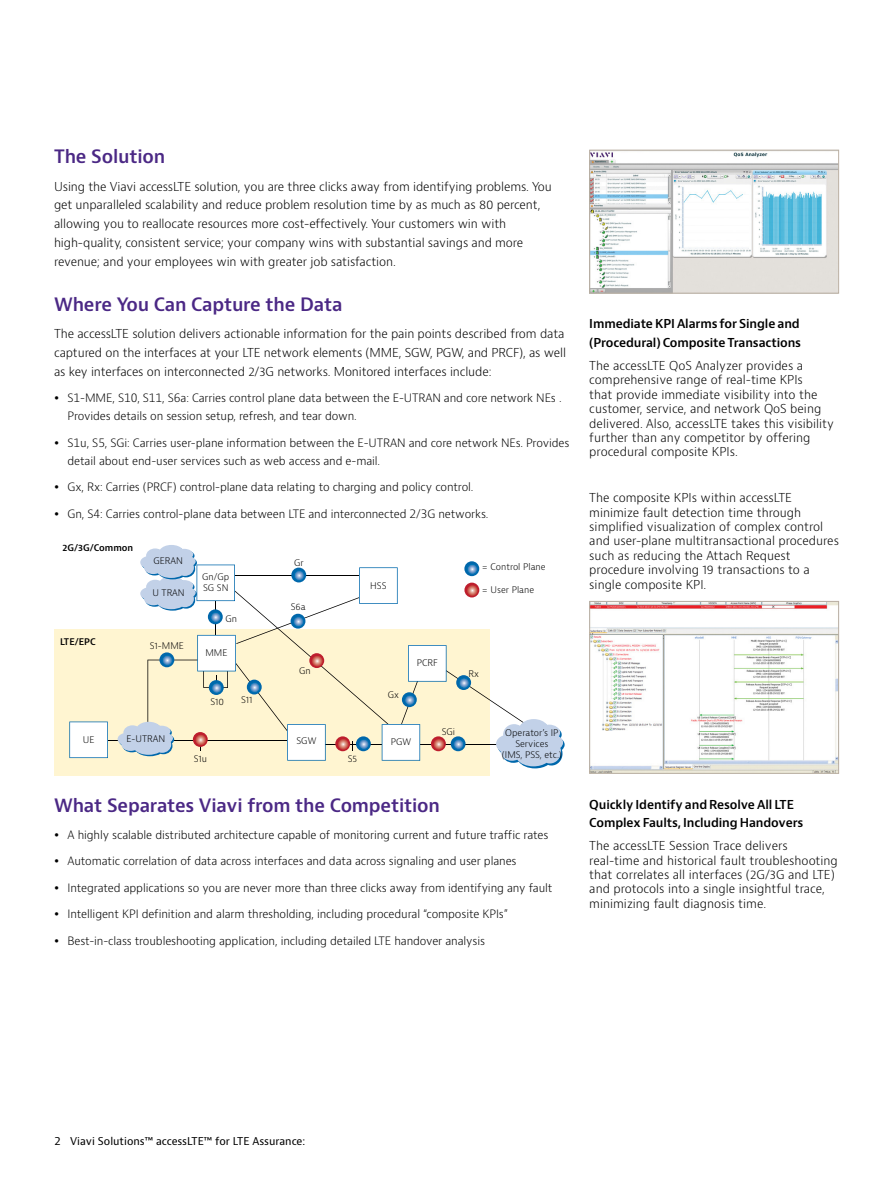
<style>
.page{position:relative;width:893px;height:1191px;background:#fff}
.page>*{position:absolute;margin:0;border:0;box-sizing:border-box;transform-origin:0 0}
.t1{font:600 18px "Bernino Sans";letter-spacing:-.01em;color:#4b2885}
.t2{font:300 12px/14.4px "Bernino Sans";letter-spacing:-.01em;color:#000}
.t3{font:600 12px/18.8px "Bernino Sans";letter-spacing:-.01em;color:#000}
.t4{font:300 11.25px/18px "Bernino Sans";letter-spacing:-.01em;color:#000}
.t5{font:10.5px "Bernino Sans";color:#000}
.t6{font:300 9px/10.6px "Bernina Sans";color:#000}
.t7{font:600 9px "Bernina Sans";color:#000}
</style>
<div class="page">
<div style="left:54px;top:629px;width:436px;height:147px;background:#fff5d1"></div>
<hr style="left:94px;top:740px;width:198px;height:1px;background:#000">
<svg style="left:69px;top:721px;width:39px;height:37px"></svg>
<svg style="left:118px;top:545px;width:447px;height:223px"></svg>
<img style="left:591px;top:152px;width:246px;height:139px">
<div style="left:589px;top:150px;width:250px;height:143px;border:1px solid #bbb0a3"></div>
<img style="left:591px;top:603px;width:246px;height:168px">
<div style="left:589px;top:601px;width:250px;height:172px;border:1px solid #bbb0a3"></div>
<h1 class="t1" style="left:54px;top:145px;width:113px">The Solution</h1>
<p class="t2" style="left:54px;top:177px;width:499px;line-height:18.8px">Using the Viavi accessLTE solution, you are three clicks away from identifying problems. You get unparalleled scalability and reduce problem resolution time by as much as 80 percent, allowing you to reallocate resources more cost-effectively. Your customers win with high-quality, consistent service; your company wins with substantial savings and more revenue; and your employees win with greater job satisfaction.</p>
<h1 class="t1" style="left:54px;top:293px;width:290px">Where You Can Capture the Data</h1>
<p class="t2" style="left:54px;top:325px;width:514px;line-height:18.8px">The accessLTE solution delivers actionable information for the pain points described from data captured on the interfaces at your LTE network elements (MME, SGW, PGW, and PRCF), as well as key interfaces on interconnected 2/3G networks. Monitored interfaces include:</p>
<p class="t4" style="left:68px;top:389px;width:495px">S1-MME, S10, S11, S6a: Carries control plane data between the E-UTRAN and core network NEs .<br>Provides details on session setup, refresh, and tear down.</p>
<p class="t4" style="left:68px;top:434px;width:503px">S1u, S5, SGi: Carries user-plane information between the E-UTRAN and core network NEs. Provides detail about end-user services such as web access and e-mail.</p>
<p class="t4" style="left:68px;top:478px;width:407px">Gx, Rx: Carries (PRCF) control-plane data relating to charging and policy control.</p>
<p class="t4" style="left:68px;top:505px;width:422px">Gn, S4: Carries control-plane data between LTE and interconnected 2/3G networks.</p>
<p class="t7" style="left:63px;top:542px;width:72px">2G/3G/Common</p>
<p class="t7" style="left:60px;top:635px;width:37px">LTE/EPC</p>
<p class="t6" style="left:153px;top:556px;width:31px">GERAN</p>
<p class="t6" style="left:152px;top:588px;width:34px">U TRAN</p>
<p class="t6" style="left:150px;top:640px;width:35px">S1-MME</p>
<p class="t6" style="left:202px;top:571px;width:29px">Gn/Gp<br>SG SN</p>
<p class="t6" style="left:225px;top:613px;width:13px">Gn</p>
<p class="t6" style="left:206px;top:648px;width:23px">MME</p>
<p class="t6" style="left:211px;top:696px;width:15px">S10</p>
<p class="t6" style="left:241px;top:695px;width:13px">S11</p>
<p class="t6" style="left:294px;top:557px;width:11px">Gr</p>
<p class="t6" style="left:291px;top:602px;width:16px">S6a</p>
<p class="t6" style="left:299px;top:666px;width:13px">Gn</p>
<p class="t6" style="left:370px;top:580px;width:18px">HSS</p>
<p class="t6" style="left:388px;top:690px;width:13px">Gx</p>
<p class="t6" style="left:417px;top:658px;width:23px">PCRF</p>
<p class="t6" style="left:127px;top:733px;width:40px">E-UTRAN</p>
<p class="t6" style="left:83px;top:734px;width:13px">UE</p>
<p class="t6" style="left:296px;top:736px;width:21px">SGW</p>
<p class="t6" style="left:391px;top:737px;width:22px">PGW</p>
<p class="t6" style="left:194px;top:754px;width:15px">S1u</p>
<p class="t6" style="left:348px;top:754px;width:11px">S5</p>
<p class="t6" style="left:442px;top:726px;width:15px">SGi</p>
<p class="t6" style="left:482px;top:562px;width:65px">= Control Plane</p>
<p class="t6" style="left:482px;top:584px;width:54px">= User Plane</p>
<p class="t6" style="left:468px;top:669px;width:12px">Rx</p>
<p class="t6" style="left:502px;top:727px;width:61px;text-align:center">Operator’s IP<br>Services<br>(IMS, PSS, etc.)</p>
<h1 class="t1" style="left:54px;top:794px;width:387px">What Separates Viavi from the Competition</h1>
<p class="t4" style="left:68px;top:826px;width:482px">A highly scalable distributed architecture capable of monitoring current and future traffic rates</p>
<p class="t4" style="left:68px;top:852px;width:450px">Automatic correlation of data across interfaces and data across signaling and user planes</p>
<p class="t4" style="left:68px;top:879px;width:486px">Integrated applications so you are never more than three clicks away from identifying any fault</p>
<p class="t4" style="left:68px;top:905px;width:442px">Intelligent KPI definition and alarm thresholding, including procedural “composite KPIs”</p>
<p class="t4" style="left:68px;top:932px;width:419px">Best-in-class troubleshooting application, including detailed LTE handover analysis</p>
<p class="t3" style="left:589px;top:315px;width:213px">Immediate KPI Alarms for Single and (Procedural) Composite Transactions</p>
<p class="t2" style="left:589px;top:358px;width:246px">The accessLTE QoS Analyzer provides a comprehensive range of real-time KPIs<br>that provide immediate visibility into the customer, service, and network QoS being delivered. Also, accessLTE takes this visibility further than any competitor by offering procedural composite KPIs.</p>
<p class="t2" style="left:589px;top:491px;width:251px">The composite KPIs within accessLTE minimize fault detection time through simplified visualization of complex control and user-plane multitransactional procedures such as reducing the Attach Request procedure involving 19 transactions to a single composite KPI.</p>
<p class="t3" style="left:589px;top:795px;width:215px">Quickly Identify and Resolve All LTE<br>Complex Faults, Including Handovers</p>
<p class="t2" style="left:589px;top:839px;width:250px">The accessLTE Session Trace delivers real-time and historical fault troubleshooting that correlates all interfaces (2G/3G and LTE) and protocols into a single insightful trace, minimizing fault diagnosis time.</p>
<p class="t5" style="left:55px;top:1134px;width:252px">2 Viavi Solutions™ accessLTE™ for LTE Assurance:</p>
</div>
